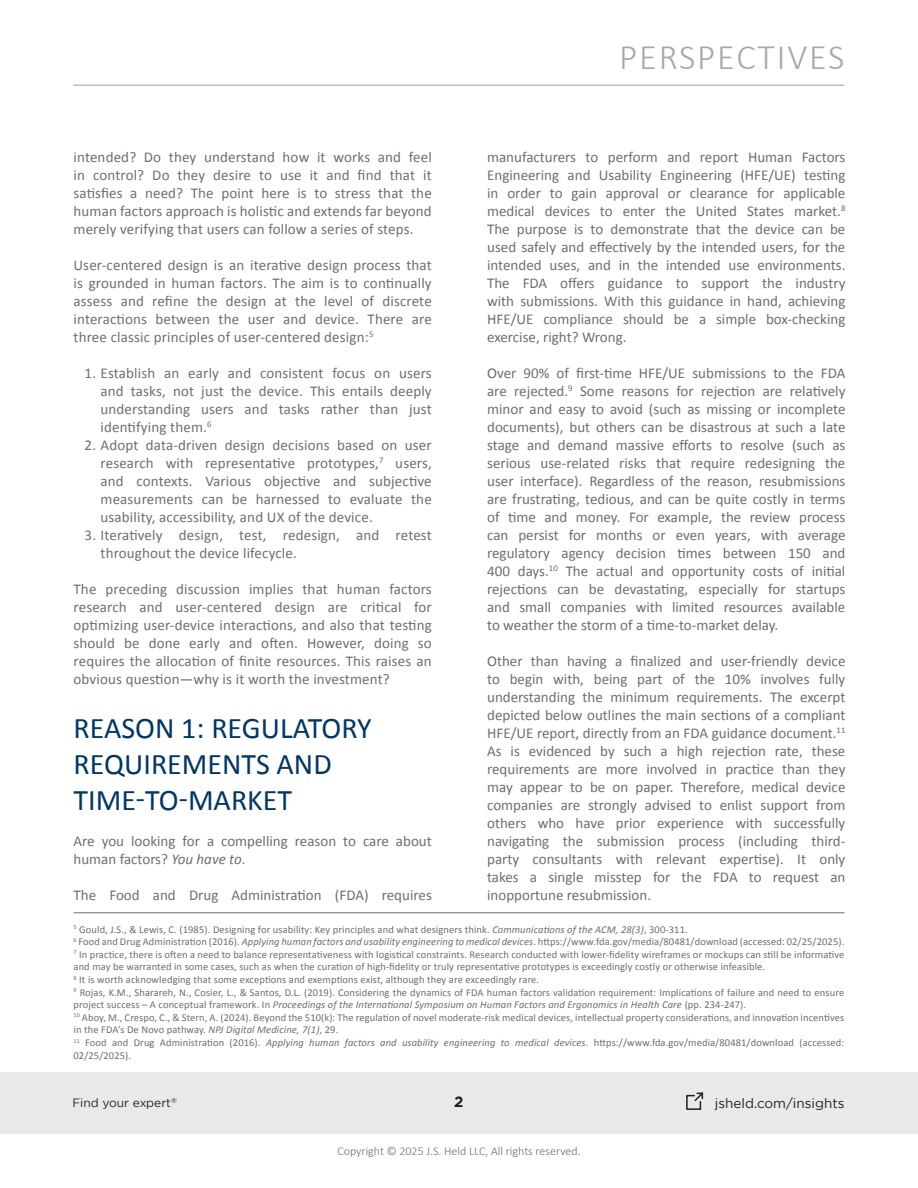
<style>
.page{position:relative;width:918px;height:1188px;background:#fff}
.page>*{position:absolute;margin:0;border:0;box-sizing:border-box;transform-origin:0 0}
.t1{font:300 36px "Calibri";letter-spacing:.05em;color:#a6a8aa}
.Main_Titles{font:30px/36px "Calibri";color:#003764}
.Text_Styles{font:15px/18px "Calibri";color:#6d6e70;text-align:justify}
.t2{font:700 15px "Gotham";color:#231f20}
.t3{font:13.5px "Gotham";color:#231f20}
.t4{font:300 12px "Calibri";color:#6d6e70}
.t5{font:12px "Gotham";color:#241f21}
.t6{font:10.5px/12.6px "Calibri";letter-spacing:.01em;color:#6d6e70}
.t7{font:7.05px "Gotham";color:#241f21}
.s1{font-style:italic}
</style>
<div class="page">
<div style="left:0;top:1072px;width:918px;height:62px;background:#e9e9e9"></div>
<hr style="left:74px;top:85px;width:770px;height:1px;background:#a6a8ab">
<svg style="left:686px;top:1092px;width:18px;height:18px"></svg>
<hr style="left:74px;top:912px;width:770px;height:1px;background:#6d6e70">
<h1 class="t1" style="left:619px;top:35px;width:227px">PERSPECTIVES</h1>
<p class="Text_Styles" style="left:74px;top:147px;width:360px">intended? Do they understand how it works and feel in control? Do they desire to use it and find that it satisfies a need? The point here is to stress that the human factors approach is holistic and extends far beyond merely verifying that users can follow a series of steps.</p>
<p class="Text_Styles" style="left:74px;top:255px;width:360px">User-centered design is an iterative design process that is grounded in human factors. The aim is to continually assess and refine the design at the level of discrete interactions between the user and device. There are three classic principles of user-centered design:<sup>5</sup></p>
<p class="Text_Styles" style="left:101px;top:363px;width:333px;text-indent:-16px">1. Establish an early and consistent focus on users and tasks, not just the device. This entails deeply understanding users and tasks rather than just identifying them.<sup>6</sup></p>
<p class="Text_Styles" style="left:101px;top:435px;width:333px;text-indent:-16px">2. Adopt data-driven design decisions based on user research with representative prototypes,<sup>7</sup> users, and contexts. Various objective and subjective measurements can be harnessed to evaluate the usability, accessibility, and UX of the device.</p>
<p class="Text_Styles" style="left:101px;top:525px;width:333px;text-indent:-16px">3. Iteratively design, test, redesign, and retest throughout the device lifecycle.</p>
<p class="Text_Styles" style="left:74px;top:579px;width:360px">The preceding discussion implies that human factors research and user-centered design are critical for optimizing user-device interactions, and also that testing should be done early and often. However, doing so requires the allocation of finite resources. This raises an obvious question—why is it worth the investment?</p>
<p class="Main_Titles" style="left:74px;top:709px;width:300px">REASON 1: REGULATORY<br>REQUIREMENTS AND<br>TIME-TO-MARKET</p>
<p class="Text_Styles" style="left:74px;top:831px;width:360px">Are you looking for a compelling reason to care about human factors? <span class="s1">You have to</span>.</p>
<p class="Text_Styles" style="left:74px;top:885px;width:360px">The Food and Drug Administration (FDA) requires</p>
<p class="Text_Styles" style="left:487px;top:147px;width:360px">manufacturers to perform and report Human Factors Engineering and Usability Engineering (HFE/UE) testing in order to gain approval or clearance for applicable medical devices to enter the United States market.<sup>8<br></sup>The purpose is to demonstrate that the device can be used safely and effectively by the intended users, for the intended uses, and in the intended use environments.<br>The FDA offers guidance to support the industry with submissions. With this guidance in hand, achieving HFE/UE compliance should be a simple box-checking exercise, right? Wrong.</p>
<p class="Text_Styles" style="left:487px;top:363px;width:360px">Over 90% of first-time HFE/UE submissions to the FDA are rejected.<sup>9</sup> Some reasons for rejection are relatively minor and easy to avoid (such as missing or incomplete documents), but others can be disastrous at such a late stage and demand massive efforts to resolve (such as serious use-related risks that require redesigning the user interface). Regardless of the reason, resubmissions are frustrating, tedious, and can be quite costly in terms of time and money. For example, the review process can persist for months or even years, with average regulatory agency decision times between 150 and 400 days.<sup>10</sup> The actual and opportunity costs of initial rejections can be devastating, especially for startups and small companies with limited resources available to weather the storm of a time-to-market delay.</p>
<p class="Text_Styles" style="left:487px;top:651px;width:360px">Other than having a finalized and user-friendly device to begin with, being part of the 10% involves fully understanding the minimum requirements. The excerpt depicted below outlines the main sections of a compliant HFE/UE report, directly from an FDA guidance document.<sup>11<br></sup>As is evidenced by such a high rejection rate, these requirements are more involved in practice than they may appear to be on paper. Therefore, medical device companies are strongly advised to enlist support from others who have prior experience with successfully navigating the submission process (including third&shy;party consultants with relevant expertise). It only takes a single misstep for the FDA to request an inopportune resubmission.</p>
<p class="t6" style="left:74px;top:922px;width:616px"><sup>5</sup> Gould, J.S., &amp; Lewis, C. (1985). Designing for usability: Key principles and what designers think. <span class="s1">Communications of the ACM, 28(3)</span>, 300-311.</p>
<p class="t6" style="left:74px;top:935px;width:772px"><sup>6</sup> Food and Drug Administration (2016). <span class="s1">Applying human factors and usability engineering to medical devices</span>. https://www.fda.gov/media/80481/download (accessed: 02/25/2025).</p>
<p class="t6" style="left:74px;top:948px;width:772px"><sup>7</sup> In practice, there is often a need to balance representativeness with logistical constraints. Research conducted with lower-fidelity wireframes or mockups can still be informative and may be warranted in some cases, such as when the curation of high-fidelity or truly representative prototypes is exceedingly costly or otherwise infeasible.</p>
<p class="t6" style="left:74px;top:973px;width:467px"><sup>8</sup> It is worth acknowledging that some exceptions and exemptions exist, although they are exceedingly rare.</p>
<p class="t6" style="left:74px;top:985px;width:772px"><sup>9</sup> Rojas, K.M., Sharareh, N., Cosier, L., &amp; Santos, D.L. (2019). Considering the dynamics of FDA human factors validation requirement: Implications of failure and need to ensure project success – A conceptual framework. In <span class="s1">Proceedings of the International Symposium on Human Factors and Ergonomics in Health Care</span> (pp. 234-247).</p>
<p class="t6" style="left:74px;top:1011px;width:772px"><sup>10</sup> Aboy, M., Crespo, C., &amp; Stern, A. (2024). Beyond the 510(k): The regulation of novel moderate-risk medical devices, intellectual property considerations, and innovation incentives in the FDA’s De Novo pathway. <span class="s1">NPJ Digital Medicine, 7(1)</span>, 29.</p>
<p class="t6" style="left:74px;top:1036px;width:772px"><sup>11</sup> Food and Drug Administration (2016). <span class="s1">Applying human factors and usability engineering to medical devices</span>. https://www.fda.gov/media/80481/download (accessed:<br>02/25/2025).</p>
<p class="t5" style="left:72px;top:1096px;width:100px">Find your expert</p>
<p class="t2" style="left:454px;top:1093px;width:11px">2</p>
<p class="t3" style="left:715px;top:1095px;width:131px">jsheld.com/insights</p>
<p class="t7" style="left:171px;top:1096px;width:7px">®</p>
<p class="t4" style="left:337px;top:1144px;width:245px">Copyright © 2025 J.S. Held LLC, All rights reserved.</p>
</div>
